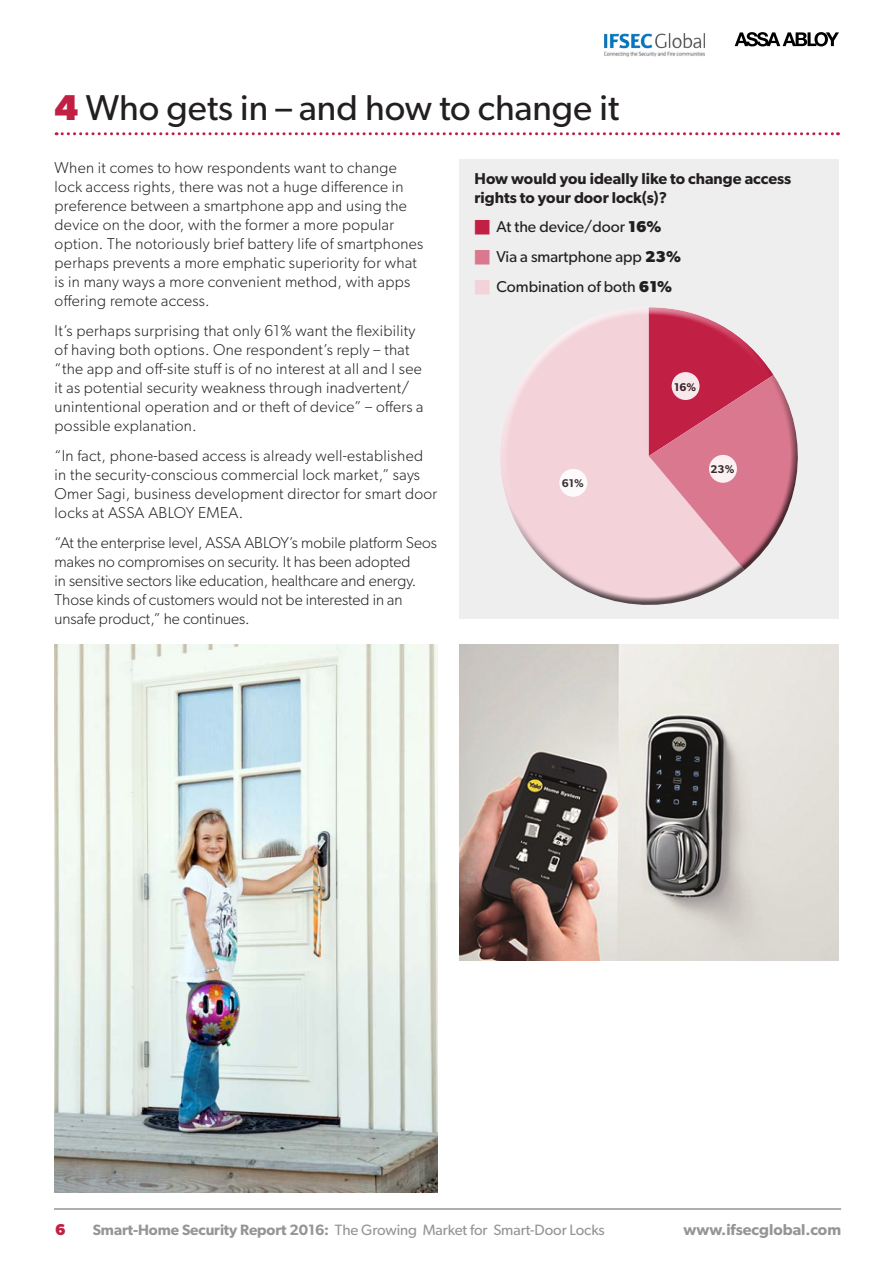
<style>
.page{position:relative;width:893px;height:1263px;background:#fff}
.page>*{position:absolute;margin:0;border:0;box-sizing:border-box;transform-origin:0 0}
.Chapter_head{font:36px "Gibson";color:#231f20}
.body_copy{font:300 15.75px/19px "Gibson";letter-spacing:.02em;color:#231f20}
.body_copy-2{font:300 15.75px/19px "Gibson";color:#231f20}
.body_copy-3{font:15.75px "Gibson";color:#231f20}
.chart_head{font:600 15.75px/19px "Gibson";color:#231f20}
.t1{font:600 15.75px "Gibson";color:#939598}
.t2{font:700 15.75px "Gibson";color:#c21f45}
.t3{font:15px "Gibson";letter-spacing:-.005em;color:#939598}
.t4{font:600 11.25px "Gibson";color:#231f20}
.s1{font-weight:700;color:#c21f45}
.s2{color:#c21f45}
.s3{font-weight:700}
.s4{color:#da788f}
.s5{color:#f3d2da}
.s6{font-weight:600}
</style>
<div class="page">
<svg style="left:735px;top:32px;width:104px;height:14px"></svg>
<hr style="left:54px;top:1208px;width:787px;height:2px;background:#939598">
<img style="left:604px;top:33px;width:101px;height:24px">
<svg style="left:56px;top:132px;width:782px;height:3px"></svg>
<div style="left:459px;top:159px;width:380px;height:460px;background:#eee"></div>
<div style="left:497px;top:307px;width:285px;height:223px;background:#fff;opacity:.75"></div>
<div style="left:505px;top:316px;width:294px;height:291px;background:#231f20;opacity:.75"></div>
<div style="left:672px;top:372px;width:27px;height:28px;background:#f8e8ec;border-radius:50%"></div>
<div style="left:709px;top:455px;width:28px;height:28px;background:#fbf1f3;border-radius:50%"></div>
<div style="left:559px;top:469px;width:28px;height:28px;background:#fff;border-radius:50%"></div>
<img style="left:54px;top:644px;width:384px;height:549px">
<img style="left:459px;top:644px;width:380px;height:317px">
<p class="Chapter_head" style="left:55px;top:85px;width:566px"><span class="s1">4</span> Who gets in – and how to change it</p>
<p class="body_copy" style="left:55px;top:157px;width:370px">When it comes to how respondents want to change lock access rights, there was not a huge difference in preference between a smartphone app and using the device on the door, with the former a more popular option. The notoriously brief battery life of smartphones perhaps prevents a more emphatic superiority for what is in many ways a more convenient method, with apps offering remote access.</p>
<p class="body_copy" style="left:55px;top:321px;width:370px">It’s perhaps surprising that only 61% want the flexibility of having both options. One respondent’s reply – that “the app and off-site stuff is of no interest at all and I see it as potential security weakness through inadvertent/ unintentional operation and or theft of device” – offers a possible explanation.</p>
<p class="body_copy" style="left:55px;top:445px;width:384px">“In fact, phone-based access is already well-established in the security-conscious commercial lock market,” says Omer Sagi, business development director for smart door locks at ASSA ABLOY EMEA.</p>
<p class="body_copy-2" style="left:55px;top:532px;width:384px">“At the enterprise level, ASSA ABLOY’s mobile platform Seos makes no compromises on security. It has been adopted<br>in sensitive sectors like education, healthcare and energy.<br>Those kinds of customers would not be interested in an unsafe product,” he continues.</p>
<p class="chart_head" style="left:475px;top:168px;width:318px">How would you ideally like to change access rights to your door lock(s)?</p>
<p class="body_copy-3" style="left:475px;top:218px;width:189px"><span class="s2">■</span> At the device/door <span class="s3">16%</span></p>
<p class="body_copy-3" style="left:475px;top:247px;width:208px"><span class="s4">■</span> Via a smartphone app <span class="s3">23%</span></p>
<p class="body_copy-3" style="left:475px;top:277px;width:199px"><span class="s5">■</span> Combination of both <span class="s3">61%</span></p>
<p class="t4" style="left:674px;top:380px;width:24px">16%</p>
<p class="t4" style="left:711px;top:463px;width:25px">23%</p>
<p class="t4" style="left:562px;top:477px;width:24px">61%</p>
<p class="t2" style="left:55px;top:1220px;width:12px">6</p>
<p class="t3" style="left:93px;top:1221px;width:513px"><span class="s6">Smart-Home Security Report 2016:</span> The Growing Market for Smart-Door Locks</p>
<p class="t1" style="left:683px;top:1220px;width:159px">www.ifsecglobal.com</p>
</div>
